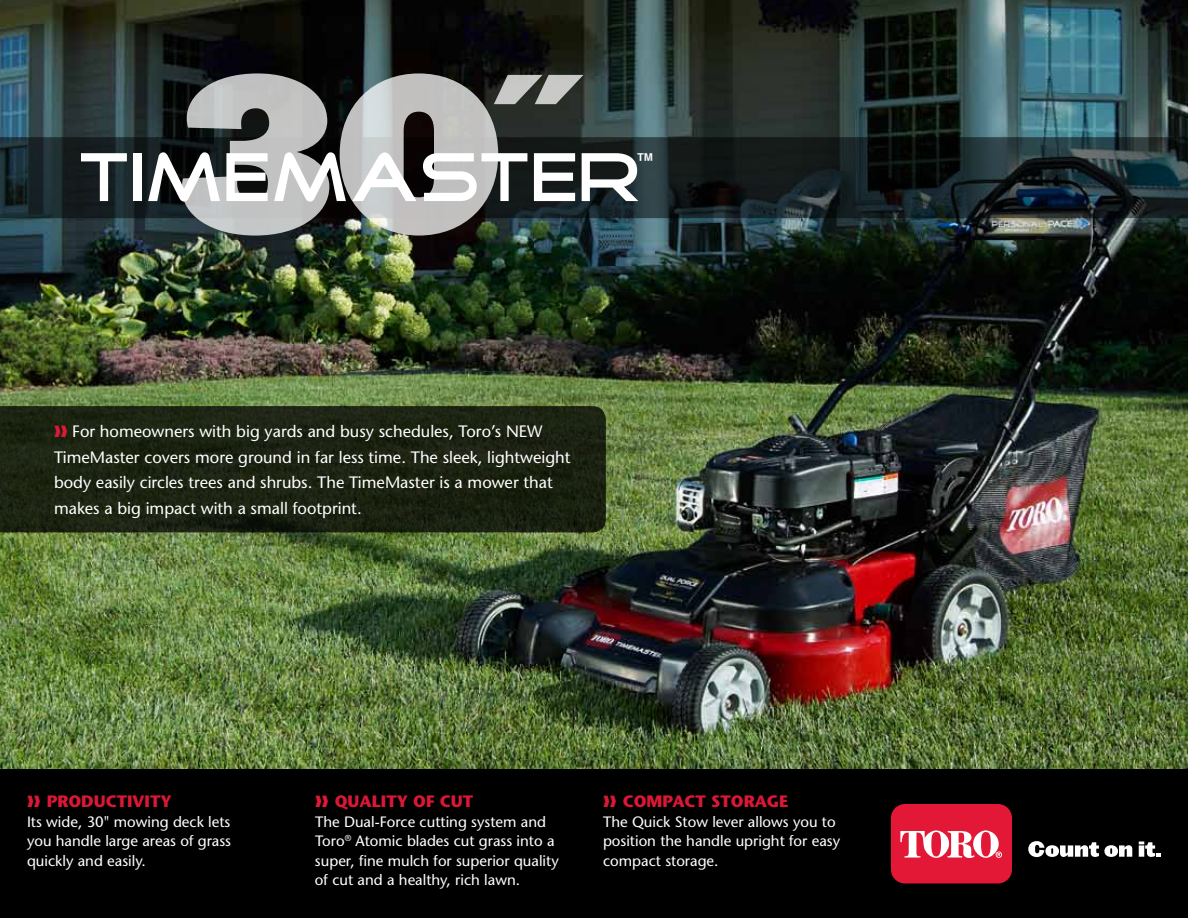
<style>
.page{position:relative;width:1188px;height:918px;background:#fff}
.page>*{position:absolute;margin:0;border:0;box-sizing:border-box;transform-origin:0 0}
.t1{font:59.85px "Turf";color:#fff}
.t2{font:16.5px/25.5px "Stone Sans";color:#fff}
.t3{font:700 16.5px "Stone Sans";color:#db1736}
.t4{font:15px/19.5px "Stone Sans";color:#fff}
.s1{color:#e11837}
</style>
<div class="page">
<img style="left:0;top:0;width:1188px;height:770px">
<div style="left:0;top:770px;width:1188px;height:148px;background:#000"></div>
<svg style="left:1028px;top:841px;width:104px;height:16px"></svg>
<svg style="left:1139px;top:842px;width:22px;height:15px"></svg>
<div style="left:891px;top:804px;width:121px;height:79px;background:#e31837;border-radius:14px"></div>
<svg style="left:900px;top:830px;width:102px;height:28px"></svg>
<svg style="left:0;top:137px;width:1188px;height:81px;background:#182326"></svg>
<svg style="left:0;top:406px;width:606px;height:126px;background:#1b2211"></svg>
<svg style="left:182px;top:73px;width:401px;height:163px;background:#757878"></svg>
<h1 class="t1" style="left:82px;top:145px;width:576px">TIMEMASTER<sup>™</sup></h1>
<p class="t2" style="left:54px;top:419px;width:518px"><span class="s1">❱❱</span> For homeowners with big yards and busy schedules, Toro’s NEW TimeMaster covers more ground in far less time. The sleek, lightweight body easily circles trees and shrubs. The TimeMaster is a mower that makes a big impact with a small footprint.</p>
<p class="t3" style="left:27px;top:792px;width:146px">❱❱ PRODUCTIVITY</p>
<p class="t4" style="left:27px;top:812px;width:206px;text-align:justify">Its wide, 30" mowing deck lets you handle large areas of grass quickly and easily.</p>
<p class="t3" style="left:315px;top:792px;width:160px"><span class="s1">❱❱</span> QUALITY OF CUT</p>
<p class="t4" style="left:315px;top:812px;width:245px">The Dual-Force cutting system and Toro<sup>®</sup> Atomic blades cut grass into a super, fine mulch for superior quality of cut and a healthy, rich lawn.</p>
<p class="t3" style="left:603px;top:792px;width:187px">❱❱ COMPACT STORAGE</p>
<p class="t4" style="left:603px;top:812px;width:239px">The Quick Stow lever allows you to position the handle upright for easy compact storage.</p>
</div>
